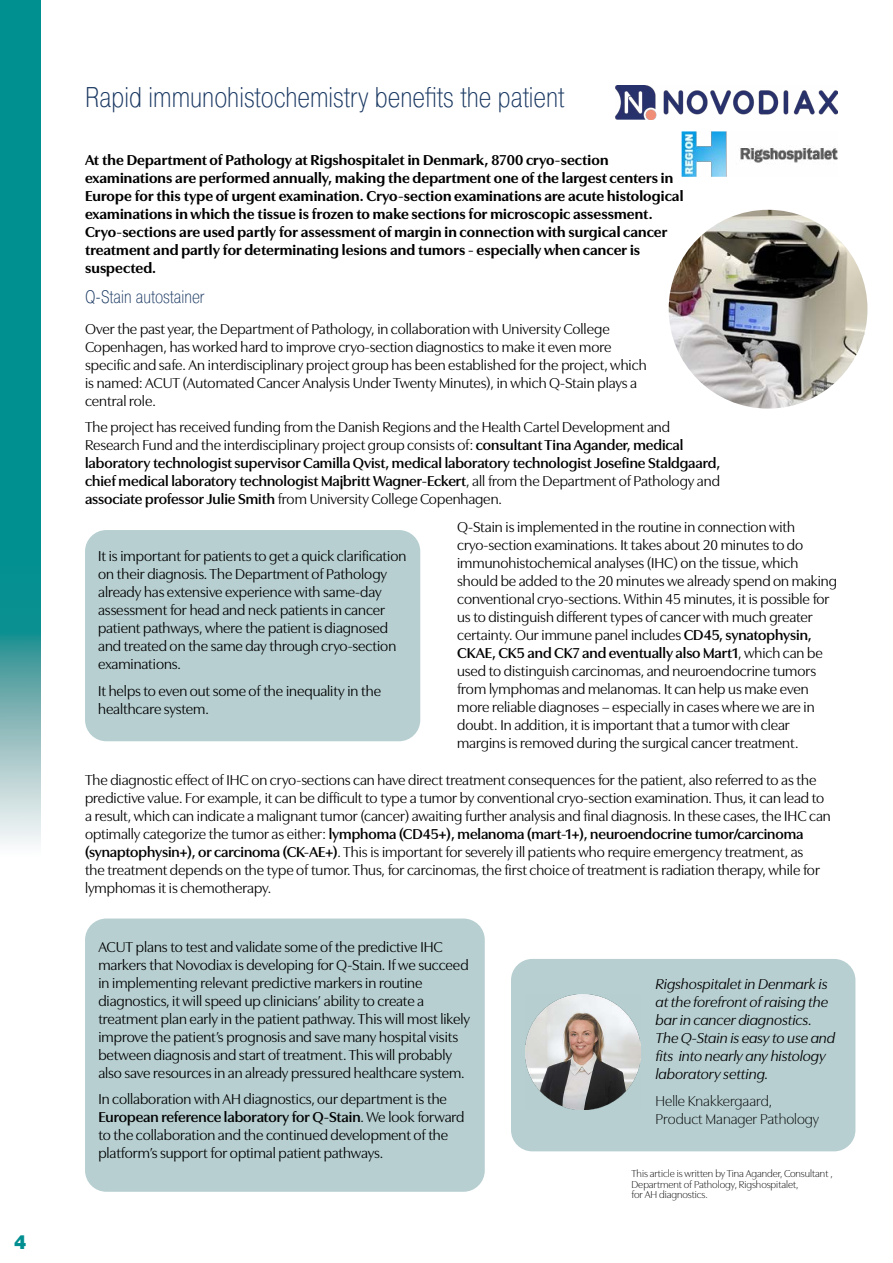
<style>
.page{position:relative;width:893px;height:1263px;background:#fff}
.page>*{position:absolute;margin:0;border:0;box-sizing:border-box;transform-origin:0 0}
.t1{font:200 28.5px "Pragmatica Cond";color:#1a3862}
.t2{font:900 19.5px "Pragmatica Cond";color:#008e91}
.t3{font:200 18px "Pragmatica Cond";color:#1a3862}
.t4{font:15px/18px "Utile Display";color:#000}
.t5{font:700 15px/18px "Utile Display";letter-spacing:.01em;color:#000}
.t6{font:italic 15px/18px "Utile Display";color:#000}
.t7{font:300 15px/18px "Utile Display";color:#000}
.t8{font:300 10.5px/10.5px "Utile Display";color:#000}
.s1{font-weight:600}
</style>
<div class="page">
<svg style="left:0;top:0;width:40px;height:844px;background:#269c9c"></svg>
<div style="left:511px;top:959px;width:344px;height:192px;background:#b7cfd1;border-radius:21px"></div>
<img style="left:525px;top:994px;width:115px;height:115px">
<img style="left:616px;top:85px;width:222px;height:35px">
<img style="left:669px;top:210px;width:198px;height:199px;border-radius:99px">
<div style="left:85px;top:530px;width:335px;height:211px;background:#b7cfd1;border-radius:21px"></div>
<div style="left:85px;top:918px;width:400px;height:274px;background:#b7cfd1;border-radius:21px"></div>
<img style="left:682px;top:131px;width:156px;height:45px">
<h2 class="t2" style="left:14px;top:1230px;width:14px">4</h2>
<h1 class="t1" style="left:85px;top:81px;width:481px">Rapid immunohistochemistry benefits the patient</h1>
<p class="t5" style="left:85px;top:149px;width:600px">At the Department of Pathology at Rigshospitalet in Denmark, 8700 cryo-section examinations are performed annually, making the department one of the largest centers in Europe for this type of urgent examination. Cryo-section examinations are acute histological examinations in which the tissue is frozen to make sections for microscopic assessment.<br>Cryo-sections are used partly for assessment of margin in connection with surgical cancer treatment and partly for determinating lesions and tumors - especially when cancer is suspected.</p>
<p class="t3" style="left:85px;top:286px;width:121px">Q-Stain autostainer</p>
<p class="t4" style="left:85px;top:318px;width:563px">Over the past year, the Department of Pathology, in collaboration with University College Copenhagen, has worked hard to improve cryo-section diagnostics to make it even more specific and safe. An interdisciplinary project group has been established for the project, which is named: ACUT (Automated Cancer Analysis Under Twenty Minutes), in which Q-Stain plays a central role.</p>
<p class="t4" style="left:85px;top:417px;width:637px">The project has received funding from the Danish Regions and the Health Cartel Development and Research Fund and the interdisciplinary project group consists of: <span class="s1">consultant Tina Agander, medical laboratory technologist supervisor Camilla Qvist, medical laboratory technologist Josefine Staldgaard, chief medical laboratory technologist Majbritt Wagner-Eckert</span>, all from the Department of Pathology and <span class="s1">associate professor Julie Smith</span> from University College Copenhagen.</p>
<p class="t4" style="left:98px;top:545px;width:310px">It is important for patients to get a quick clarification on their diagnosis. The Department of Pathology already has extensive experience with same-day assessment for head and neck patients in cancer patient pathways, where the patient is diagnosed and treated on the same day through cryo-section examinations.</p>
<p class="t4" style="left:98px;top:680px;width:285px">It helps to even out some of the inequality in the healthcare system.</p>
<p class="t4" style="left:457px;top:517px;width:381px">Q-Stain is implemented in the routine in connection with cryo-section examinations. It takes about 20 minutes to do immunohistochemical analyses (IHC) on the tissue, which should be added to the 20 minutes we already spend on making conventional cryo-sections. Within 45 minutes, it is possible for us to distinguish different types of cancer with much greater certainty. Our immune panel includes <span class="s1">CD45, synatophysin, CKAE, CK5 and CK7 and eventually also Mart1</span>, which can be used to distinguish carcinomas, and neuroendocrine tumors from lymphomas and melanomas. It can help us make even more reliable diagnoses – especially in cases where we are in doubt. In addition, it is important that a tumor with clear margins is removed during the surgical cancer treatment.</p>
<p class="t4" style="left:85px;top:770px;width:747px">The diagnostic effect of IHC on cryo-sections can have direct treatment consequences for the patient, also referred to as the predictive value. For example, it can be difficult to type a tumor by conventional cryo-section examination. Thus, it can lead to a result, which can indicate a malignant tumor (cancer) awaiting further analysis and final diagnosis. In these cases, the IHC can optimally categorize the tumor as either: <span class="s1">lymphoma (CD45+), melanoma (mart-1+), neuroendocrine tumor/carcinoma (synaptophysin+), or carcinoma (CK-AE+)</span>. This is important for severely ill patients who require emergency treatment, as<br>the treatment depends on the type of tumor. Thus, for carcinomas, the first choice of treatment is radiation therapy, while for lymphomas it is chemotherapy.</p>
<p class="t4" style="left:98px;top:936px;width:373px">ACUT plans to test and validate some of the predictive IHC markers that Novodiax is developing for Q-Stain. If we succeed in implementing relevant predictive markers in routine diagnostics, it will speed up clinicians’ ability to create a treatment plan early in the patient pathway. This will most likely improve the patient’s prognosis and save many hospital visits between diagnosis and start of treatment. This will probably also save resources in an already pressured healthcare system.</p>
<p class="t4" style="left:98px;top:1089px;width:368px">In collaboration with AH diagnostics, our department is the <span class="s1">European reference laboratory for Q-Stain</span>. We look forward to the collaboration and the continued development of the platform’s support for optimal patient pathways.</p>
<p class="t6" style="left:656px;top:974px;width:181px">Rigshospitalet in Denmark is at the forefront of raising the bar in cancer diagnostics.<br>The Q-Stain is easy to use and fits into nearly any histology laboratory setting.</p>
<p class="t7" style="left:656px;top:1090px;width:165px">Helle Knakkergaard,<br>Product Manager Pathology</p>
<p class="t8" style="left:631px;top:1168px;width:203px">This article is written by Tina Agander, Consultant ,<br>Department of Pathology, Rigshospitalet,<br>for AH diagnostics.</p>
</div>
